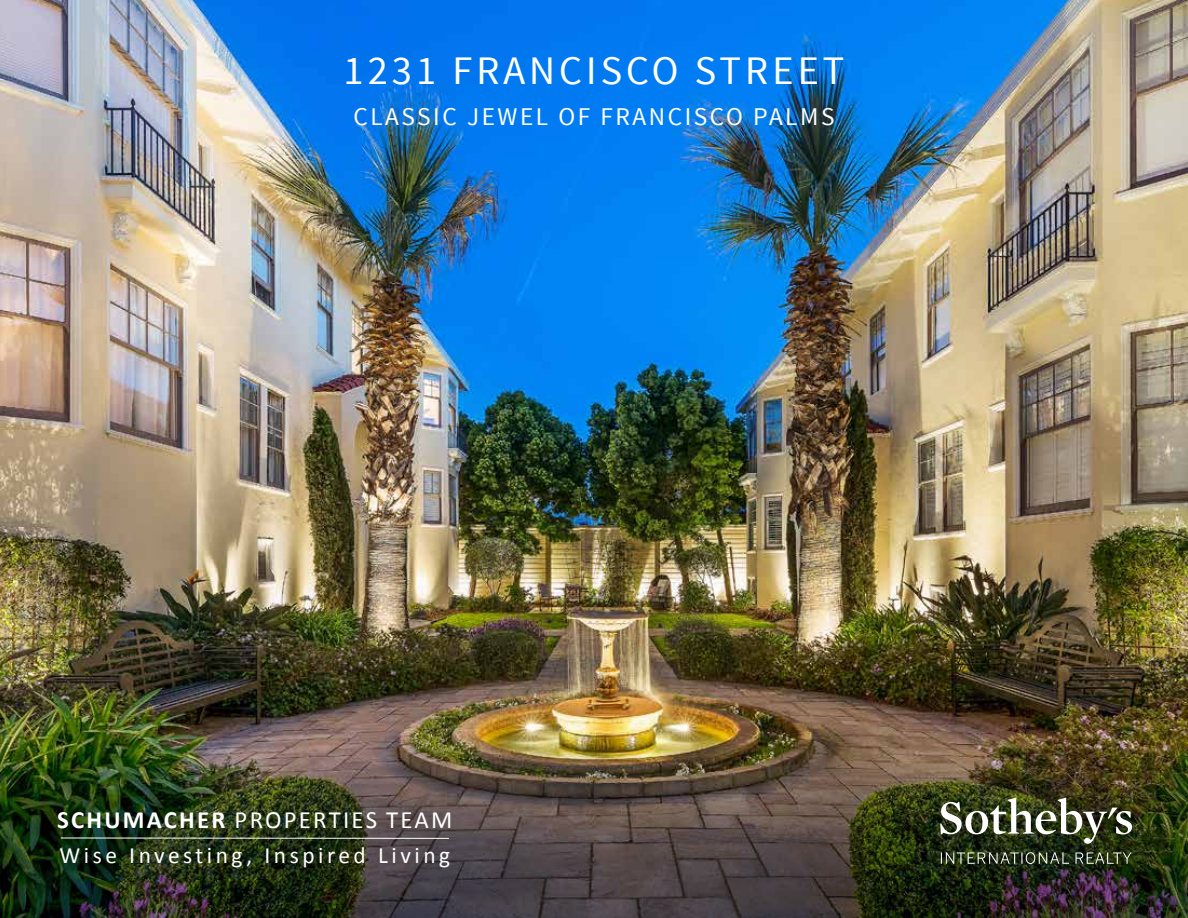
<style>
.page{position:relative;width:1188px;height:918px;background:#fff}
.page>*{position:absolute;margin:0;border:0;box-sizing:border-box;transform-origin:0 0}
.t1{font:40.5px "Source Sans Pro";letter-spacing:.1em;color:#fff}
.t2{font:25.5px "Source Sans Pro";letter-spacing:.1em;color:#fff}
.t3{font:24.9px "Calibri";letter-spacing:.09em;color:#fff}
.t4{font:23.4px "Calibri";letter-spacing:.15em;color:#fff}
.s1{font-weight:700}
</style>
<div class="page">
<img style="left:0;top:270px;width:1188px;height:403px">
<img style="left:0;top:673px;width:1188px;height:245px">
<hr style="left:61px;top:838px;width:388px;height:1px;background:#fff">
<svg style="left:940px;top:798px;width:192px;height:46px"></svg>
<svg style="left:941px;top:852px;width:190px;height:12px;background:#4b5641"></svg>
<img style="left:0;top:0;width:1188px;height:270px">
<h1 class="t1" style="left:344px;top:46px;width:502px">1231 FRANCISCO STREET</h1>
<p class="t2" style="left:353px;top:101px;width:483px">CLASSIC JEWEL OF FRANCISCO PALMS</p>
<p class="t3" style="left:57px;top:804px;width:397px"><span class="s1">SCHUMACHER</span> PROPERTIES TEAM</p>
<p class="t4" style="left:59px;top:841px;width:392px">Wise Investing, Inspired Living</p>
</div>
